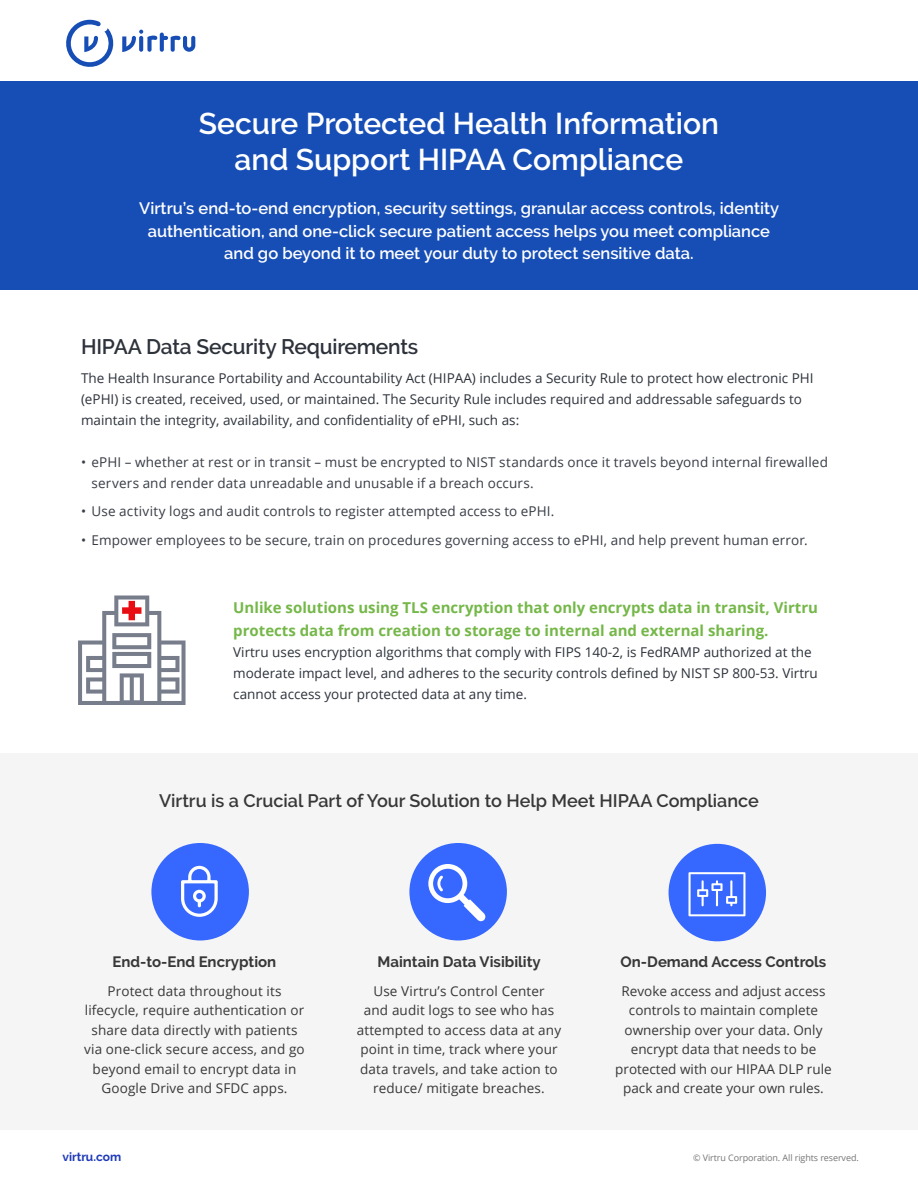
<style>
.page{position:relative;width:918px;height:1188px;background:#fff}
.page>*{position:absolute;margin:0;border:0;box-sizing:border-box;transform-origin:0 0}
.t1{font:600 30px/36px "Raleway";color:#fff;text-align:center}
.t2{font:600 21px "Raleway";letter-spacing:-.01em;color:#2d323b}
.t3{font:600 18px "Raleway";color:#373737}
.t4{font:600 16.5px/22.5px "Raleway";color:#fff;text-align:center}
.t5{font:700 15px/22.5px "Open Sans";color:#75b749}
.t6{font:700 15px "Raleway";color:#373737}
.t7{font:13.5px/19.5px "Open Sans";letter-spacing:.01em;color:#373737;text-align:center}
.t8{font:13.5px/21px "Open Sans";color:#2d323b}
.t9{font:13.5px/21px "Open Sans";letter-spacing:.01em;color:#383c45}
.t10{font:700 12px "Raleway";color:#1e3ab9}
.t11{font:9px "Open Sans";letter-spacing:-.01em;color:#767676}
</style>
<div class="page">
<svg style="left:122px;top:30px;width:73px;height:22px"></svg>
<svg style="left:66px;top:20px;width:48px;height:47px"></svg>
<div style="left:0;top:753px;width:918px;height:377px;background:#f5f5f5"></div>
<div style="left:0;top:81px;width:918px;height:209px;background:#174eb6"></div>
<div style="left:409px;top:843px;width:98px;height:97px;background:#3668ff;border-radius:50%"></div>
<div style="left:669px;top:844px;width:97px;height:97px;background:#3668ff;border-radius:50%"></div>
<div style="left:151px;top:843px;width:98px;height:97px;background:#3668ff;border-radius:50%"></div>
<svg style="left:181px;top:866px;width:37px;height:51px"></svg>
<svg style="left:688px;top:872px;width:57px;height:44px"></svg>
<svg style="left:78px;top:596px;width:108px;height:109px"></svg>
<svg style="left:428px;top:864px;width:57px;height:57px"></svg>
<h1 class="t1" style="left:199px;top:105px;width:522px">Secure Protected Health Information and Support HIPAA Compliance</h1>
<p class="t4" style="left:139px;top:197px;width:641px">Virtru’s end-to-end encryption, security settings, granular access controls, identity authentication, and one-click secure patient access helps you meet compliance and go beyond it to meet your duty to protect sensitive data.</p>
<h2 class="t2" style="left:81px;top:335px;width:339px">HIPAA Data Security Requirements</h2>
<p class="t8" style="left:81px;top:367px;width:734px">The Health Insurance Portability and Accountability Act (HIPAA) includes a Security Rule to protect how electronic PHI (ePHI) is created, received, used, or maintained. The Security Rule includes required and addressable safeguards to maintain the integrity, availability, and confidentiality of ePHI, such as:</p>
<p class="t9" style="left:92px;top:451px;width:738px;text-indent:-11px">• ePHI – whether at rest or in transit – must be encrypted to NIST standards once it travels beyond internal firewalled servers and render data unreadable and unusable if a breach occurs.</p>
<p class="t9" style="left:81px;top:501px;width:475px">• Use activity logs and audit controls to register attempted access to ePHI.</p>
<p class="t9" style="left:81px;top:529px;width:728px">• Empower employees to be secure, train on procedures governing access to ePHI, and help prevent human error.</p>
<p class="t5" style="left:233px;top:596px;width:586px">Unlike solutions using TLS encryption that only encrypts data in transit, Virtru protects data from creation to storage to internal and external sharing.</p>
<p class="t8" style="left:233px;top:641px;width:586px">Virtru uses encryption algorithms that comply with FIPS 140-2, is FedRAMP authorized at the moderate impact level, and adheres to the security controls defined by NIST SP 800-53. Virtru cannot access your protected data at any time.</p>
<h3 class="t3" style="left:159px;top:791px;width:601px">Virtru is a Crucial Part of Your Solution to Help Meet HIPAA Compliance</h3>
<p class="t6" style="left:113px;top:954px;width:165px">End-to-End Encryption</p>
<p class="t7" style="left:84px;top:981px;width:222px">Protect data throughout its lifecycle, require authentication or share data directly with patients via one-click secure access, and go beyond email to encrypt data in<br>Google Drive and SFDC apps.</p>
<p class="t6" style="left:378px;top:954px;width:165px">Maintain Data Visibility</p>
<p class="t7" style="left:357px;top:981px;width:206px">Use Virtru’s Control Center<br>and audit logs to see who has attempted to access data at any point in time, track where your data travels, and take action to reduce/ mitigate breaches.</p>
<p class="t6" style="left:621px;top:954px;width:207px">On-Demand Access Controls</p>
<p class="t7" style="left:615px;top:981px;width:218px">Revoke access and adjust access controls to maintain complete ownership over your data. Only encrypt data that needs to be protected with our HIPAA DLP rule pack and create your own rules.</p>
<p class="t10" style="left:62px;top:1150px;width:60px">virtru.com</p>
<p class="t11" style="left:693px;top:1151px;width:167px">© Virtru Corporation. All rights reserved.</p>
</div>
